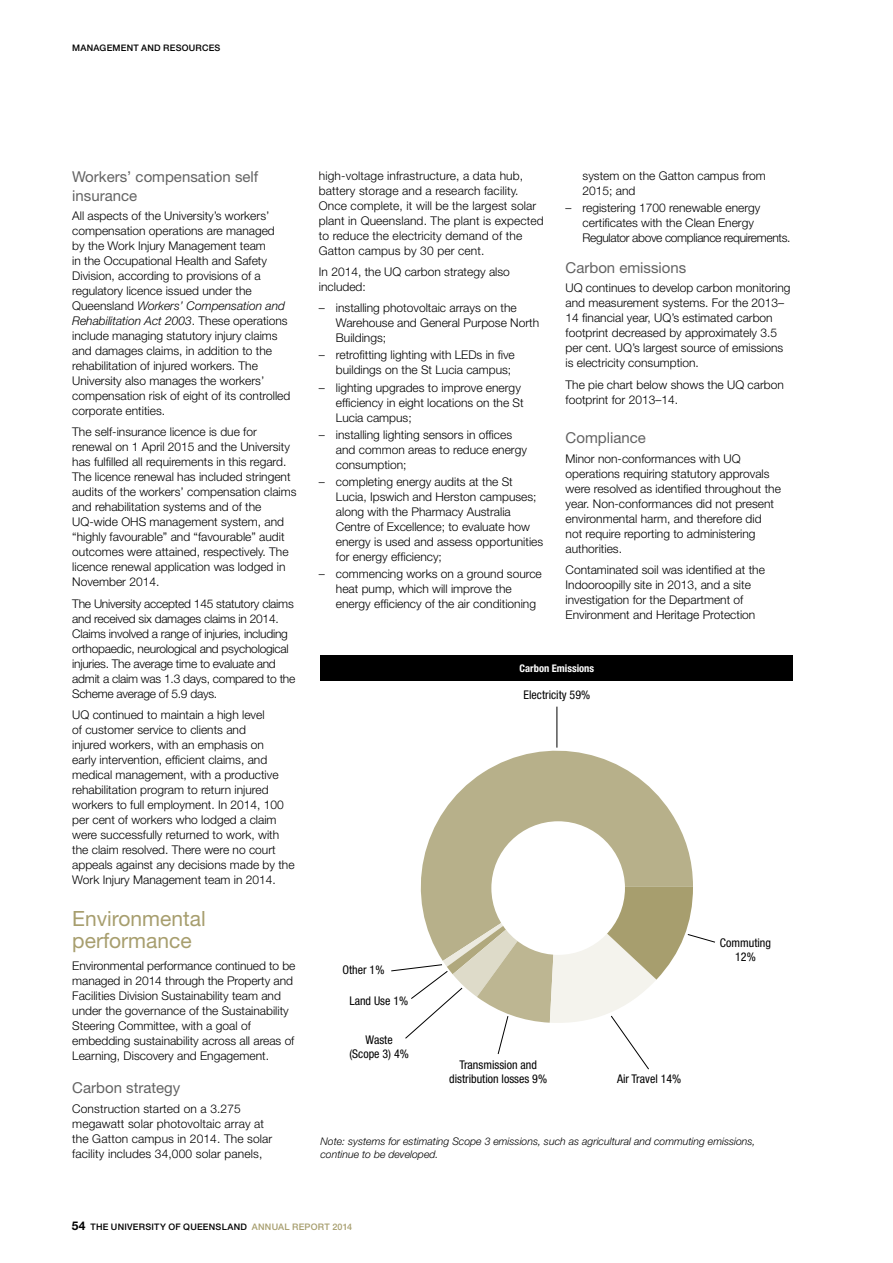
<style>
.page{position:relative;width:893px;height:1263px;background:#fff}
.page>*{position:absolute;margin:0;border:0;box-sizing:border-box;transform-origin:0 0}
.t1{font:21px/22.5px "Helvetica Neue";color:#a79e6e}
.t2{font:15px/18.8px "Helvetica Neue";color:#636363}
.t3{font:300 12px/15px "Helvetica Neue";color:#000}
.t4{font:300 12px/15px "Helvetica Neue";letter-spacing:-.02em;color:#000}
.t5{font:condensed 12px/14.4px "Helvetica Neue";color:#000;text-align:center}
.t6{font:italic 300 10.5px/12.8px "Helvetica Neue";color:#000}
.t7{font:700 condensed 10.5px "Helvetica Neue";color:#fff}
.t8{font:500 9px "Helvetica Neue";letter-spacing:.025em;color:#000}
.s1{font-style:italic}
.s2{font-weight:700;font-size:12px}
.s3{color:#a79e6e}
</style>
<div class="page">
<div style="left:321px;top:655px;width:472px;height:26px;background:#000"></div>
<svg style="left:421px;top:732px;width:272px;height:155px;fill:#b7b08a"></svg>
<div style="left:491px;top:821px;width:134px;height:134px;background:#fff;border-radius:50%"></div>
<hr style="left:556px;top:707px;width:1px;height:41px;background:#000">
<svg style="left:391px;top:887px;width:324px;height:183px"></svg>
<p class="t8" style="left:72px;top:42px;width:149px">MANAG EMENT AND RESOURCES</p>
<p class="t2" style="left:72px;top:167px;width:188px">Workers’ compensation self insurance</p>
<p class="t3" style="left:72px;top:208px;width:220px">All aspects of the University’s workers’ compensation operations are managed<br>by the Work Injury Management team<br>in the Occupational Health and Safety Division, according to provisions of a regulatory licence issued under the Queensland <span class="s1">Workers’ Compensation and Rehabilitation Act 2003</span>. These operations include managing statutory injury claims and damages claims, in addition to the rehabilitation of injured workers. The University also manages the workers’ compensation risk of eight of its controlled corporate entities.</p>
<p class="t3" style="left:72px;top:424px;width:226px">The self-insurance licence is due for renewal on 1 April 2015 and the University has fulfilled all requirements in this regard.<br>The licence renewal has included stringent audits of the workers’ compensation claims and rehabilitation systems and of the UQ-wide OHS management system, and “highly favourable” and “favourable” audit outcomes were attained, respectively. The licence renewal application was lodged in November 2014.</p>
<p class="t4" style="left:72px;top:596px;width:225px">The University accepted 145 statutory claims and received six damages claims in 2014.<br>Claims involved a range of injuries, including orthopaedic, neurological and psychological injuries. The average time to evaluate and admit a claim was 1.3 days, compared to the Scheme average of 5.9 days.</p>
<p class="t3" style="left:72px;top:707px;width:224px">UQ continued to maintain a high level<br>of customer service to clients and<br>injured workers, with an emphasis on<br>early intervention, efficient claims, and medical management, with a productive rehabilitation program to return injured workers to full employment. In 2014, 100 per cent of workers who lodged a claim were successfully returned to work, with the claim resolved. There were no court appeals against any decisions made by the Work Injury Management team in 2014.</p>
<h1 class="t1" style="left:72px;top:907px;width:135px">Environmental performance</h1>
<p class="t3" style="left:72px;top:957px;width:225px">Environmental performance continued to be managed in 2014 through the Property and Facilities Division Sustainability team and under the governance of the Sustainability Steering Committee, with a goal of embedding sustainability across all areas of Learning, Discovery and Engagement.</p>
<p class="t2" style="left:72px;top:1078px;width:110px">Carbon strategy</p>
<p class="t3" style="left:72px;top:1100px;width:202px">Construction started on a 3.275 megawatt solar photovoltaic array at the Gatton campus in 2014. The solar facility includes 34,000 solar panels,</p>
<p class="t3" style="left:319px;top:167px;width:226px">high-voltage infrastructure, a data hub, battery storage and a research facility.<br>Once complete, it will be the largest solar plant in Queensland. The plant is expected to reduce the electricity demand of the Gatton campus by 30 per cent.</p>
<p class="t3" style="left:319px;top:264px;width:192px">In 2014, the UQ carbon strategy also included:</p>
<p class="t3" style="left:336px;top:300px;width:205px;text-indent:-17px">– installing photovoltaic arrays on the<br>Warehouse and General Purpose North<br>Buildings;</p>
<p class="t3" style="left:319px;top:347px;width:197px;text-align:right">– retrofitting lighting with LEDs in five buildings on the St Lucia campus;</p>
<p class="t3" style="left:336px;top:379px;width:189px;text-indent:-17px">– lighting upgrades to improve energy efficiency in eight locations on the St<br>Lucia campus;</p>
<p class="t3" style="left:336px;top:427px;width:192px;text-indent:-17px">– installing lighting sensors in offices and common areas to reduce energy consumption;</p>
<p class="t3" style="left:336px;top:474px;width:209px;text-indent:-17px">– completing energy audits at the St Lucia, Ipswich and Herston campuses; along with the Pharmacy Australia Centre of Excellence; to evaluate how energy is used and assess opportunities for energy efficiency;</p>
<p class="t3" style="left:336px;top:566px;width:207px;text-indent:-17px">– commencing works on a ground source heat pump, which will improve the energy efficiency of the air conditioning</p>
<p class="t3" style="left:583px;top:167px;width:185px">system on the Gatton campus from<br>2015; and</p>
<p class="t3" style="left:583px;top:200px;width:209px;text-indent:-17px">– registering 1700 renewable energy certificates with the Clean Energy<br>Regulator above compliance requirements.</p>
<p class="t2" style="left:566px;top:258px;width:122px">Carbon emissions</p>
<p class="t3" style="left:566px;top:280px;width:227px">UQ continues to develop carbon monitoring and measurement systems. For the 2013– 14 financial year, UQ’s estimated carbon footprint decreased by approximately 3.5 per cent. UQ’s largest source of emissions is electricity consumption.</p>
<p class="t3" style="left:566px;top:377px;width:220px">The pie chart below shows the UQ carbon footprint for 2013–14.</p>
<p class="t2" style="left:566px;top:428px;width:82px">Compliance</p>
<p class="t3" style="left:566px;top:451px;width:217px">Minor non-conformances with UQ operations requiring statutory approvals were resolved as identified throughout the year. Non-conformances did not present environmental harm, and therefore did not require reporting to administering authorities.</p>
<p class="t3" style="left:566px;top:562px;width:201px">Contaminated soil was identified at the Indooroopilly site in 2013, and a site investigation for the Department of Environment and Heritage Protection</p>
<p class="t7" style="left:520px;top:662px;width:76px">Carbon Emissions</p>
<p class="t5" style="left:524px;top:688px;width:68px">Electricity 59%</p>
<p class="t5" style="left:343px;top:962px;width:43px">Other 1%</p>
<p class="t5" style="left:349px;top:993px;width:60px">Land Use 1%</p>
<p class="t5" style="left:349px;top:1032px;width:61px">Waste (Scope 3) 4%</p>
<p class="t5" style="left:449px;top:1057px;width:99px">Transmission and distribution losses 9%</p>
<p class="t5" style="left:720px;top:935px;width:53px">Commuting<br>12%</p>
<p class="t5" style="left:617px;top:1071px;width:66px">Air Travel 14%</p>
<p class="t6" style="left:320px;top:1134px;width:437px">Note: systems for estimating Scope 3 emissions, such as agricultural and commuting emissions, continue to be developed.</p>
<p class="t8" style="left:72px;top:1221px;width:282px"><span class="s2">54</span> THE UNIVERSITY OF QUEENSLAND <span class="s3">ANNUAL REPORT 2014</span></p>
</div>
